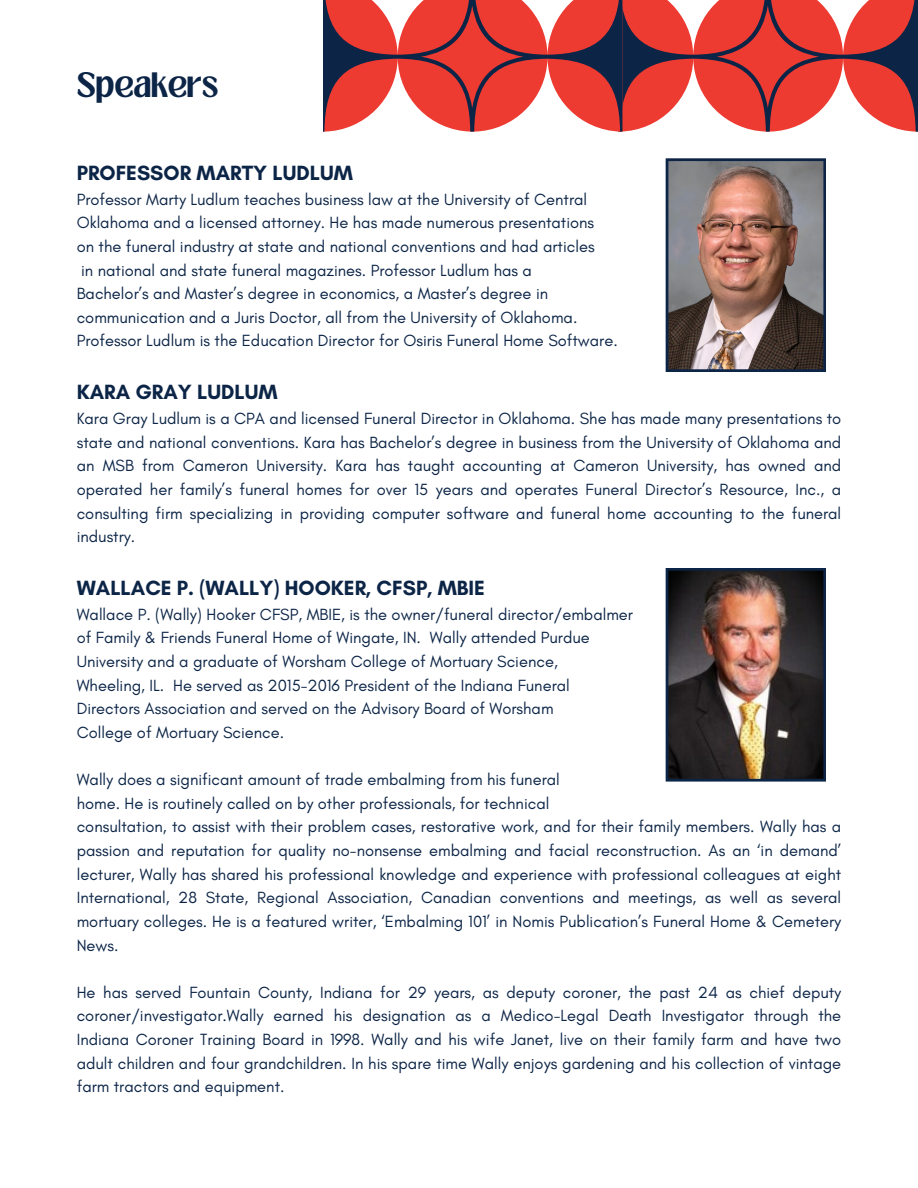
<style>
.page{position:relative;width:918px;height:1188px;background:#fff}
.page>*{position:absolute;margin:0;border:0;box-sizing:border-box;transform-origin:0 0}
.t1{font:700 27px "Loubag";color:#0c2547}
.t2{font:700 21px "Glacial Indifference";color:#0c2547}
.t3{font:16.5px/23.7px "Glacial Indifference";color:#0c2547}
</style>
<div class="page">
<svg style="left:323px;top:0;width:595px;height:131px"></svg>
<img style="left:666px;top:158px;width:160px;height:214px">
<img style="left:666px;top:568px;width:160px;height:214px">
<h1 class="t1" style="left:77px;top:63px;width:143px">Speakers</h1>
<p class="t2" style="left:77px;top:160px;width:278px">PROFESSOR MARTY LUDLUM</p>
<p class="t3" style="left:77px;top:187px;width:543px">Professor Marty Ludlum teaches business law at the University of Central Oklahoma and a licensed attorney. He has made numerous presentations<br>on the funeral industry at state and national conventions and had articles<br>in national and state funeral magazines. Professor Ludlum has a<br>Bachelor’s and Master’s degree in economics, a Master’s degree in communication and a Juris Doctor, all from the University of Oklahoma.<br>Professor Ludlum is the Education Director for Osiris Funeral Home Software.</p>
<p class="t2" style="left:77px;top:379px;width:202px">KARA GRAY LUDLUM</p>
<p class="t3" style="left:77px;top:406px;width:766px;text-align:justify">Kara Gray Ludlum is a CPA and licensed Funeral Director in Oklahoma. She has made many presentations to state and national conventions. Kara has Bachelor’s degree in business from the University of Oklahoma and an MSB from Cameron University. Kara has taught accounting at Cameron University, has owned and operated her family’s funeral homes for over 15 years and operates Funeral Director’s Resource, Inc., a consulting firm specializing in providing computer software and funeral home accounting to the funeral industry.</p>
<p class="t2" style="left:77px;top:575px;width:410px">WALLACE P. (WALLY) HOOKER, CFSP, MBIE</p>
<p class="t3" style="left:77px;top:602px;width:558px">Wallace P. (Wally) Hooker CFSP, MBIE, is the owner/funeral director/embalmer of Family &amp; Friends Funeral Home of Wingate, IN. Wally attended Purdue University and a graduate of Worsham College of Mortuary Science,<br>Wheeling, IL. He served as 2015-2016 President of the Indiana Funeral Directors Association and served on the Advisory Board of Worsham<br>College of Mortuary Science.</p>
<p class="t3" style="left:77px;top:768px;width:766px">Wally does a significant amount of trade embalming from his funeral<br>home. He is routinely called on by other professionals, for technical<br>consultation, to assist with their problem cases, restorative work, and for their family members. Wally has a passion and reputation for quality no-nonsense embalming and facial reconstruction. As an ‘in demand’ lecturer, Wally has shared his professional knowledge and experience with professional colleagues at eight International, 28 State, Regional Association, Canadian conventions and meetings, as well as several mortuary colleges. He is a featured writer, ‘Embalming 101’ in Nomis Publication’s Funeral Home &amp; Cemetery News.</p>
<p class="t3" style="left:77px;top:980px;width:766px;text-align:justify">He has served Fountain County, Indiana for 29 years, as deputy coroner, the past 24 as chief deputy coroner/investigator.Wally earned his designation as a Medico-Legal Death Investigator through the Indiana Coroner Training Board in 1998. Wally and his wife Janet, live on their family farm and have two adult children and four grandchildren. In his spare time Wally enjoys gardening and his collection of vintage farm tractors and equipment.</p>
</div>
